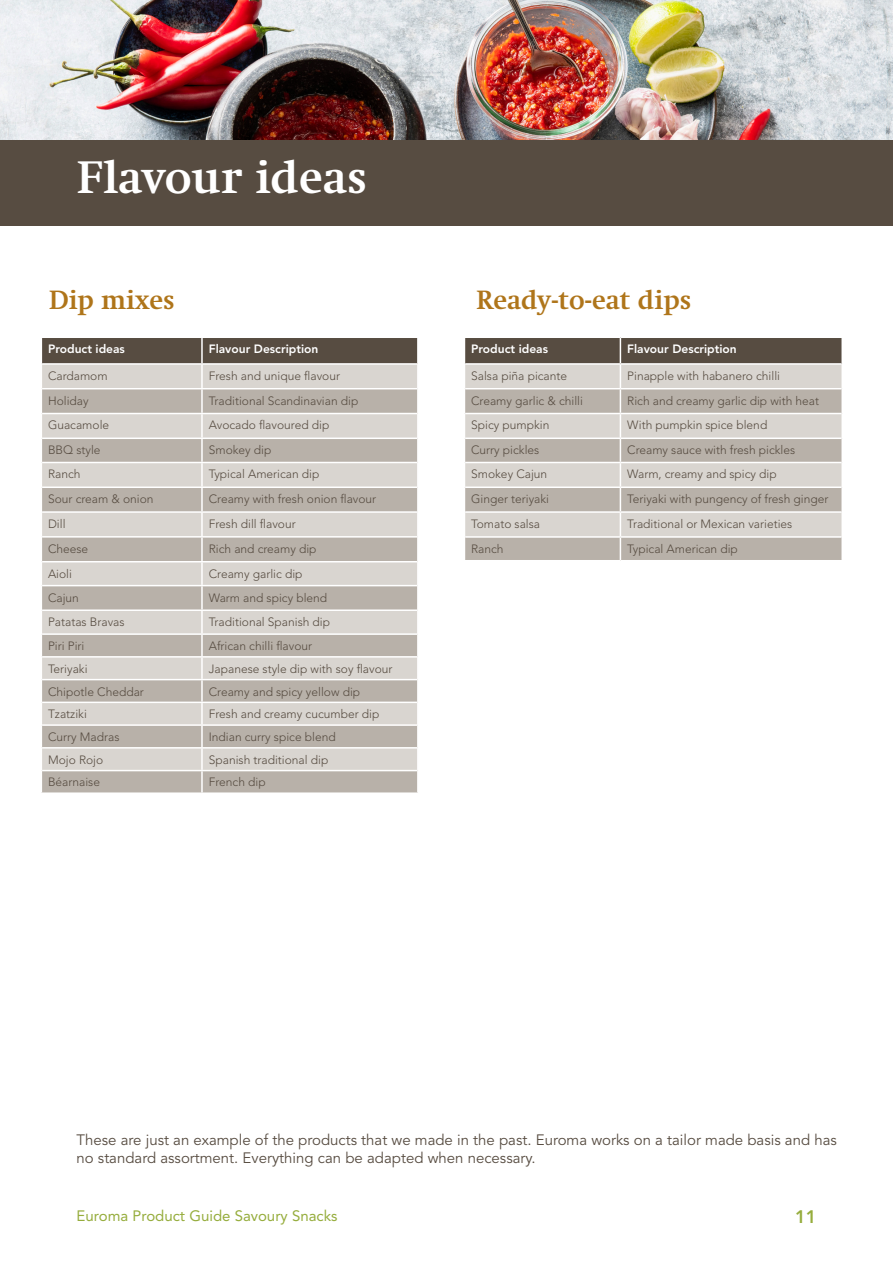
<style>
.page{position:relative;width:893px;height:1263px;background:#fff}
.page>*{position:absolute;margin:0;border:0;box-sizing:border-box;transform-origin:0 0}
.t1{font:700 46.5px "Swift LT Std";color:#fff}
.t2{font:700 27px "Swift LT Std";color:#af751a}
.t3{font:800 18px "Avenir LT Std";color:#96ad3d}
.t4{font:15px/18px "Avenir LT Std";color:#574c41}
.t5{font:15px "Avenir LT Std";color:#96ad3d}
.t6{font:300 12px "Avenir LT Std";color:#574c41}
.t7{font:800 12px "Avenir LT Std";color:#fff}
</style>
<div class="page">
<div style="left:42px;top:338px;width:375px;height:25px;background:#574c41"></div>
<div style="left:42px;top:365px;width:375px;height:23px;background:#d9d5d0"></div>
<svg style="left:42px;top:389px;width:375px;height:403px;background:#c8c2bc"></svg>
<hr style="left:201px;top:338px;width:2px;height:25px;background:#fff">
<hr style="left:201px;top:365px;width:2px;height:23px;background:#fff">
<hr style="left:201px;top:389px;width:2px;height:24px;background:#fff">
<hr style="left:42px;top:413px;width:160px;height:1px;background:#fff">
<hr style="left:202px;top:413px;width:215px;height:1px;background:#fff">
<hr style="left:201px;top:414px;width:2px;height:24px;background:#fff">
<hr style="left:42px;top:438px;width:160px;height:1px;background:#fff">
<hr style="left:202px;top:438px;width:215px;height:1px;background:#fff">
<hr style="left:201px;top:439px;width:2px;height:23px;background:#fff">
<hr style="left:42px;top:462px;width:160px;height:1px;background:#fff">
<hr style="left:202px;top:462px;width:215px;height:1px;background:#fff">
<hr style="left:201px;top:463px;width:2px;height:23px;background:#fff">
<hr style="left:42px;top:486px;width:160px;height:2px;background:#fff">
<hr style="left:202px;top:486px;width:215px;height:2px;background:#fff">
<hr style="left:201px;top:488px;width:2px;height:23px;background:#fff">
<hr style="left:42px;top:511px;width:160px;height:2px;background:#fff">
<hr style="left:202px;top:511px;width:215px;height:2px;background:#fff">
<hr style="left:201px;top:513px;width:2px;height:23px;background:#fff">
<hr style="left:42px;top:536px;width:160px;height:2px;background:#fff">
<hr style="left:202px;top:536px;width:215px;height:2px;background:#fff">
<hr style="left:201px;top:538px;width:2px;height:23px;background:#fff">
<hr style="left:42px;top:561px;width:160px;height:1px;background:#fff">
<hr style="left:202px;top:561px;width:215px;height:1px;background:#fff">
<hr style="left:201px;top:562px;width:2px;height:23px;background:#fff">
<hr style="left:42px;top:585px;width:160px;height:1px;background:#fff">
<hr style="left:202px;top:585px;width:215px;height:1px;background:#fff">
<hr style="left:201px;top:586px;width:2px;height:23px;background:#fff">
<hr style="left:42px;top:609px;width:160px;height:2px;background:#fff">
<hr style="left:202px;top:609px;width:215px;height:2px;background:#fff">
<hr style="left:201px;top:611px;width:2px;height:22px;background:#fff">
<hr style="left:42px;top:633px;width:160px;height:2px;background:#fff">
<hr style="left:202px;top:633px;width:215px;height:2px;background:#fff">
<hr style="left:201px;top:635px;width:2px;height:21px;background:#fff">
<hr style="left:42px;top:656px;width:160px;height:2px;background:#fff">
<hr style="left:202px;top:656px;width:215px;height:2px;background:#fff">
<hr style="left:201px;top:658px;width:2px;height:21px;background:#fff">
<hr style="left:42px;top:679px;width:160px;height:1px;background:#fff">
<hr style="left:202px;top:679px;width:215px;height:1px;background:#fff">
<hr style="left:201px;top:680px;width:2px;height:22px;background:#fff">
<hr style="left:42px;top:702px;width:160px;height:1px;background:#fff">
<hr style="left:202px;top:702px;width:215px;height:1px;background:#fff">
<hr style="left:201px;top:703px;width:2px;height:21px;background:#fff">
<hr style="left:42px;top:724px;width:160px;height:2px;background:#fff">
<hr style="left:202px;top:724px;width:215px;height:2px;background:#fff">
<hr style="left:201px;top:726px;width:2px;height:21px;background:#fff">
<hr style="left:42px;top:747px;width:160px;height:1px;background:#fff">
<hr style="left:202px;top:747px;width:215px;height:1px;background:#fff">
<hr style="left:201px;top:748px;width:2px;height:22px;background:#fff">
<hr style="left:42px;top:770px;width:160px;height:1px;background:#fff">
<hr style="left:202px;top:770px;width:215px;height:1px;background:#fff">
<hr style="left:201px;top:771px;width:2px;height:21px;background:#fff">
<svg style="left:465px;top:337px;width:377px;height:223px;background:#bfb9b2"></svg>
<img style="left:0;top:0;width:893px;height:140px">
<div style="left:0;top:140px;width:893px;height:85px;background:#574c41"></div>
<p class="t1" style="left:77px;top:152px;width:292px">Flavour ideas</p>
<p class="t2" style="left:49px;top:285px;width:128px">Dip mixes</p>
<p class="t7" style="left:48px;top:342px;width:78px">Product ideas</p>
<p class="t7" style="left:209px;top:342px;width:111px">Flavour Description</p>
<p class="t6" style="left:48px;top:369px;width:61px">Cardamom</p>
<p class="t6" style="left:209px;top:369px;width:133px">Fresh and unique flavour</p>
<p class="t6" style="left:48px;top:393px;width:42px">Holiday</p>
<p class="t6" style="left:209px;top:393px;width:151px">Traditional Scandinavian dip</p>
<p class="t6" style="left:48px;top:418px;width:63px">Guacamole</p>
<p class="t6" style="left:209px;top:418px;width:122px">Avocado flavoured dip</p>
<p class="t6" style="left:48px;top:443px;width:54px">BBQ style</p>
<p class="t6" style="left:209px;top:443px;width:64px">Smokey dip</p>
<p class="t6" style="left:48px;top:467px;width:34px">Ranch</p>
<p class="t6" style="left:209px;top:467px;width:112px">Typical American dip</p>
<p class="t6" style="left:48px;top:492px;width:107px">Sour cream &amp; onion</p>
<p class="t6" style="left:209px;top:492px;width:169px">Creamy with fresh onion flavour</p>
<p class="t6" style="left:48px;top:517px;width:19px">Dill</p>
<p class="t6" style="left:209px;top:517px;width:88px">Fresh dill flavour</p>
<p class="t6" style="left:48px;top:541px;width:42px">Cheese</p>
<p class="t6" style="left:209px;top:541px;width:109px">Rich and creamy dip</p>
<p class="t6" style="left:48px;top:566px;width:25px">Aioli</p>
<p class="t6" style="left:209px;top:566px;width:95px">Creamy garlic dip</p>
<p class="t6" style="left:48px;top:590px;width:32px">Cajun</p>
<p class="t6" style="left:209px;top:590px;width:120px">Warm and spicy blend</p>
<p class="t6" style="left:48px;top:615px;width:78px">Patatas Bravas</p>
<p class="t6" style="left:209px;top:615px;width:123px">Traditional Spanish dip</p>
<p class="t6" style="left:48px;top:639px;width:38px">Piri Piri</p>
<p class="t6" style="left:209px;top:639px;width:105px">African chilli flavour</p>
<p class="t6" style="left:48px;top:662px;width:41px">Teriyaki</p>
<p class="t6" style="left:209px;top:662px;width:185px">Japanese style dip with soy flavour</p>
<p class="t6" style="left:48px;top:684px;width:97px">Chipotle Cheddar</p>
<p class="t6" style="left:209px;top:684px;width:153px">Creamy and spicy yellow dip</p>
<p class="t6" style="left:48px;top:707px;width:40px">Tzatziki</p>
<p class="t6" style="left:209px;top:707px;width:172px">Fresh and creamy cucumber dip</p>
<p class="t6" style="left:48px;top:730px;width:73px">Curry Madras</p>
<p class="t6" style="left:209px;top:730px;width:128px">Indian curry spice blend</p>
<p class="t6" style="left:48px;top:752px;width:57px">Mojo Rojo</p>
<p class="t6" style="left:209px;top:752px;width:121px">Spanish traditional dip</p>
<p class="t6" style="left:48px;top:775px;width:54px">Béarnaise</p>
<p class="t6" style="left:209px;top:775px;width:58px">French dip</p>
<p class="t2" style="left:476px;top:285px;width:217px">Ready-to-eat dips</p>
<p class="t7" style="left:471px;top:342px;width:78px">Product ideas</p>
<p class="t7" style="left:627px;top:342px;width:111px">Flavour Description</p>
<p class="t6" style="left:471px;top:369px;width:98px">Salsa piña picante</p>
<p class="t6" style="left:627px;top:369px;width:154px">Pinapple with habanero chilli</p>
<p class="t6" style="left:471px;top:393px;width:113px">Creamy garlic &amp; chilli</p>
<p class="t6" style="left:627px;top:393px;width:193px">Rich and creamy garlic dip with heat</p>
<p class="t6" style="left:471px;top:418px;width:80px">Spicy pumpkin</p>
<p class="t6" style="left:627px;top:418px;width:142px">With pumpkin spice blend</p>
<p class="t6" style="left:471px;top:443px;width:70px">Curry pickles</p>
<p class="t6" style="left:627px;top:443px;width:170px">Creamy sauce with fresh pickles</p>
<p class="t6" style="left:471px;top:467px;width:78px">Smokey Cajun</p>
<p class="t6" style="left:627px;top:467px;width:151px">Warm, creamy and spicy dip</p>
<p class="t6" style="left:471px;top:492px;width:79px">Ginger teriyaki</p>
<p class="t6" style="left:627px;top:492px;width:203px">Teriyaki with pungency of fresh ginger</p>
<p class="t6" style="left:471px;top:517px;width:70px">Tomato salsa</p>
<p class="t6" style="left:627px;top:517px;width:167px">Traditional or Mexican varieties</p>
<p class="t6" style="left:471px;top:542px;width:34px">Ranch</p>
<p class="t6" style="left:627px;top:542px;width:112px">Typical American dip</p>
<p class="t4" style="left:77px;top:1131px;width:762px">These are just an example of the products that we made in the past. Euroma works on a tailor made basis and has no standard assortment. Everything can be adapted when necessary.</p>
<p class="t5" style="left:77px;top:1207px;width:263px">Euroma Product Guide Savoury Snacks</p>
<h3 class="t3" style="left:795px;top:1206px;width:23px">11</h3>
</div>
